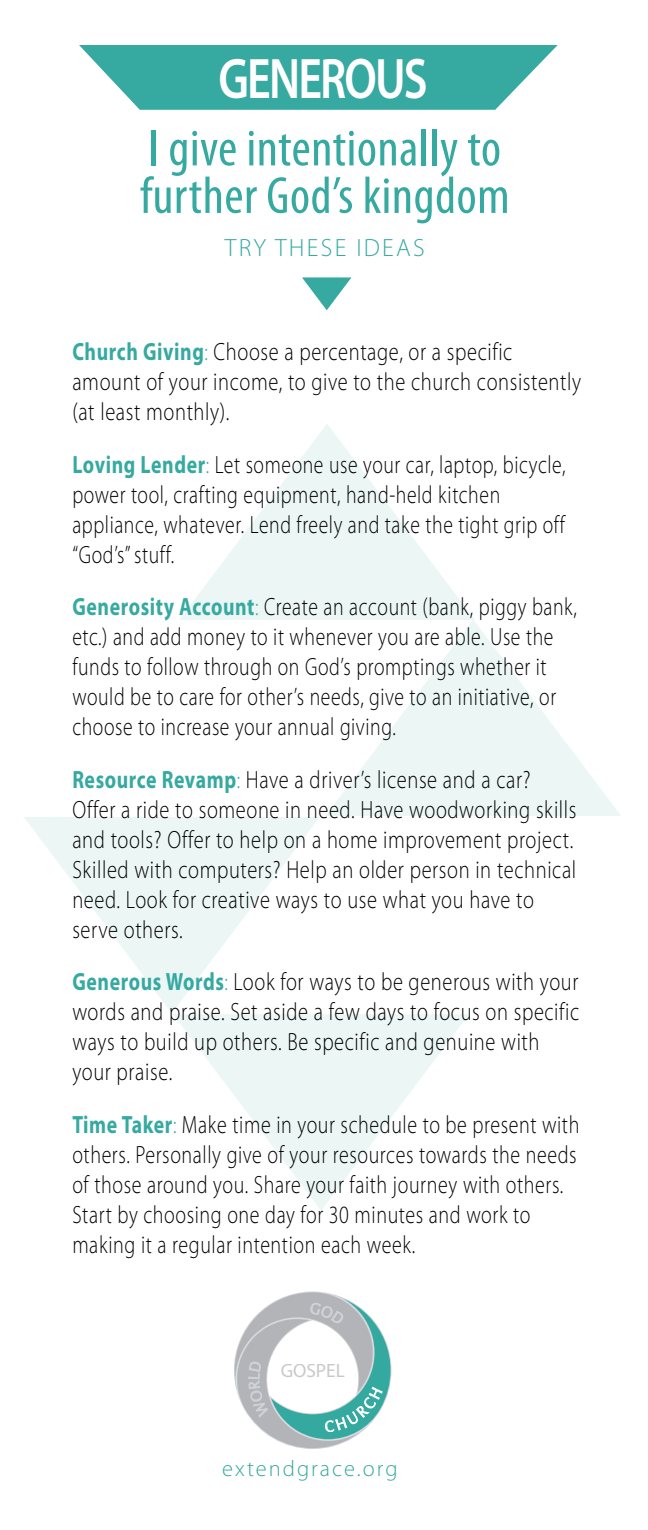
<style>
.page{position:relative;width:648px;height:1530px;background:#fff}
.page>*{position:absolute;margin:0;border:0;box-sizing:border-box;transform-origin:0 0}
.t1{font:600 57.5px "Myriad Pro";letter-spacing:-.04em;color:#fff;scale:.8 1}
.t2{font:condensed 52.5px/47.5px "Myriad Pro";letter-spacing:.01em;color:#36a9a1}
.t3{font:300 25px/30px "Myriad Pro";letter-spacing:.03em;color:#000;scale:.82 1}
.t4{font:300 25px/30px "Myriad Pro";letter-spacing:.03em;color:#000;scale:.79 1}
.t5{font:300 25px/30px "Myriad Pro";letter-spacing:.03em;color:#000;scale:.8 1}
.t6{font:300 25px "Myriad Pro";letter-spacing:.09em;color:#36a9a1}
.t7{font:300 22.5px "Myriad Pro";letter-spacing:.09em;color:#36a9a1}
.t8{font:19.25px "Myriad Pro";color:#9a9c9e}
.s1{font-weight:700;color:#36a9a1}
.s2{color:#36a9a1}
</style>
<div class="page">
<svg style="left:179px;top:424px;width:296px;height:196px;fill:#f2f9f9"></svg>
<svg style="left:326px;top:620px;width:295px;height:196px;fill:#ecf6f6"></svg>
<svg style="left:24px;top:817px;width:295px;height:196px;fill:#f0f8f7"></svg>
<svg style="left:174px;top:1014px;width:295px;height:196px;fill:#f1f9f8"></svg>
<svg style="left:79px;top:45px;width:479px;height:65px"></svg>
<svg style="left:302px;top:277px;width:49px;height:33px"></svg>
<svg style="left:234px;top:1292px;width:157px;height:157px"></svg>
<h1 class="t1" style="left:218px;top:42px;width:263px">GENEROUS</h1>
<h2 class="t2" style="left:140px;top:124px;width:371px">I give intentionally to further God’s kingdom</h2>
<p class="t6" style="left:225px;top:233px;width:201px">TRY THESE IDEAS</p>
<p class="t3" style="left:72px;top:337px;width:622px"><span class="s1">Church Giving</span><span class="s2">:</span> Choose a percentage, or a specific amount of your income, to give to the church consistently (at least monthly).</p>
<p class="t4" style="left:72px;top:449px;width:626px"><span class="s1">Loving Lender</span><span class="s2">:</span> Let someone use your car, laptop, bicycle, power tool, crafting equipment, hand-held kitchen appliance, whatever. Lend freely and take the tight grip off “God’s” stuff.</p>
<p class="t4" style="left:72px;top:592px;width:640px"><span class="s1">Generosity Account</span><span class="s2">:</span> Create an account (bank, piggy bank, etc.) and add money to it whenever you are able. Use the funds to follow through on God’s promptings whether it would be to care for other’s needs, give to an initiative, or choose to increase your annual giving.</p>
<p class="t3" style="left:72px;top:764px;width:616px"><span class="s1">Resource Revamp</span><span class="s2">:</span> Have a driver’s license and a car?<br>Offer a ride to someone in need. Have woodworking skills and tools? Offer to help on a home improvement project.<br>Skilled with computers? Help an older person in technical need. Look for creative ways to use what you have to serve others.</p>
<p class="t3" style="left:72px;top:967px;width:620px"><span class="s1">Generous Words</span><span class="s2">:</span> Look for ways to be generous with your words and praise. Set aside a few days to focus on specific ways to build up others. Be specific and genuine with your praise.</p>
<p class="t5" style="left:72px;top:1109px;width:635px"><span class="s1">Time Taker</span><span class="s2">:</span> Make time in your schedule to be present with others. Personally give of your resources towards the needs of those around you. Share your faith journey with others.<br>Start by choosing one day for 30 minutes and work to making it a regular intention each week.</p>
<p class="t8" style="left:281px;top:1359px;width:66px">GOSPEL</p>
<p class="t7" style="left:222px;top:1455px;width:177px">extendgrace.org</p>
</div>
